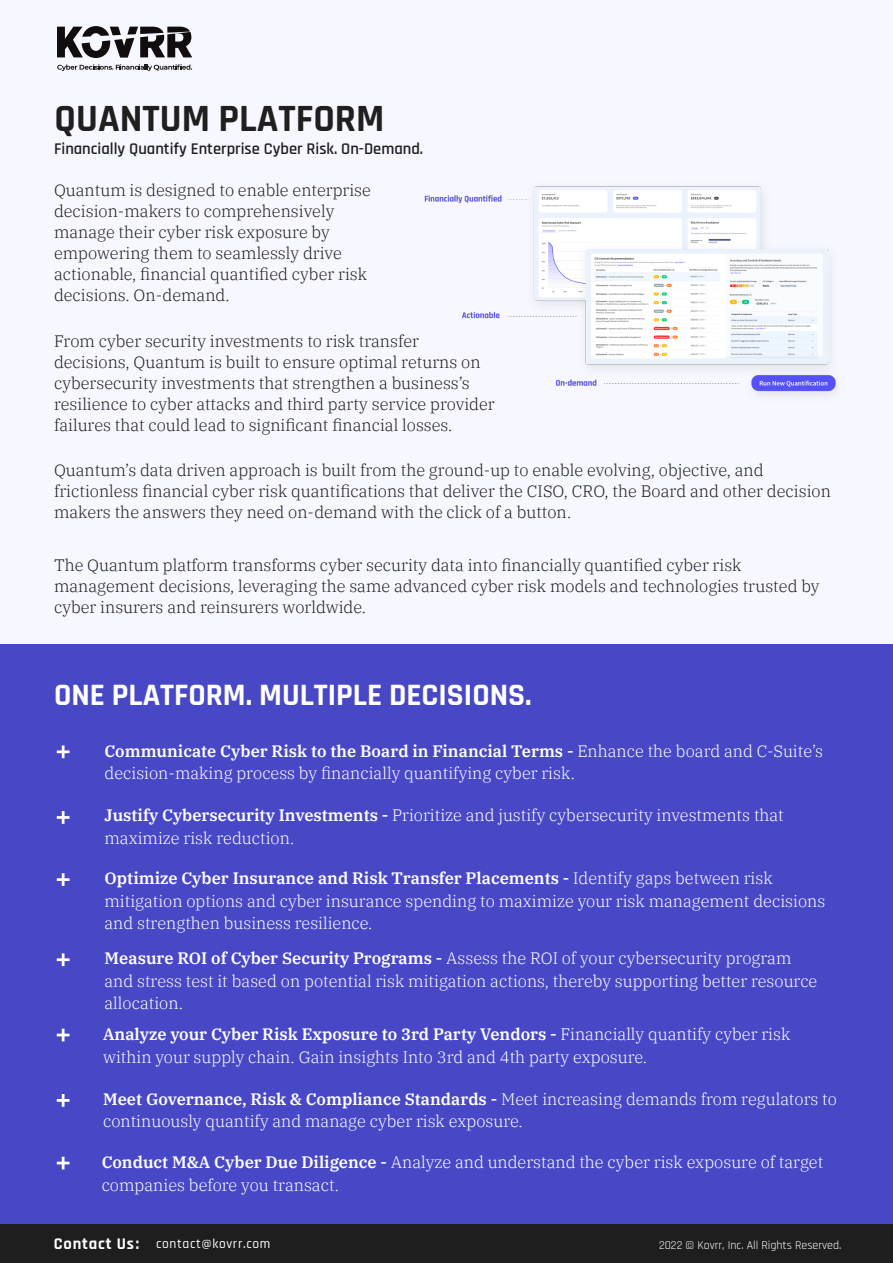
<style>
.page{position:relative;width:893px;height:1263px;background:#f7f7ff}
.page>*{position:absolute;margin:0;border:0;box-sizing:border-box;transform-origin:0 0}
.t1{font:700 39px "Rajdhani";color:#1f1f1f}
.t2{font:700 31.5px "Rajdhani";color:#fff}
.t3{font:300 16.5px/22.5px "IBM Plex Serif";color:#fff}
.t4{font:300 16.5px/21px "IBM Plex Serif";color:#1e1e1e}
.t5{font:600 16.5px "Rajdhani";color:#1f1f1f}
.t6{font:700 16.5px "Rajdhani";letter-spacing:.05em;color:#fff}
.t7{font:500 13.5px "Rajdhani";letter-spacing:.05em;color:#fff}
.t8{font:12px "Rajdhani";color:#fff}
.s1{font-weight:600}
</style>
<div class="page">
<div style="left:0;top:644px;width:893px;height:619px;background:#4848c7"></div>
<div style="left:0;top:1224px;width:893px;height:39px;background:#1e1e1e"></div>
<svg style="left:57px;top:745px;width:13px;height:13px"></svg>
<svg style="left:57px;top:811px;width:13px;height:13px"></svg>
<svg style="left:57px;top:873px;width:13px;height:13px"></svg>
<svg style="left:57px;top:953px;width:13px;height:13px"></svg>
<svg style="left:57px;top:1029px;width:13px;height:12px"></svg>
<svg style="left:57px;top:1094px;width:13px;height:13px"></svg>
<svg style="left:57px;top:1157px;width:13px;height:12px"></svg>
<svg style="left:57px;top:64px;width:135px;height:7px"></svg>
<svg style="left:57px;top:26px;width:135px;height:32px"></svg>
<img style="left:424px;top:186px;width:413px;height:209px">
<h1 class="t1" style="left:54px;top:94px;width:332px">QUANTUM PLATFORM</h1>
<p class="t5" style="left:54px;top:139px;width:371px">Financially Quantify Enterprise Cyber Risk. On-Demand.</p>
<p class="t4" style="left:54px;top:178px;width:318px">Quantum is designed to enable enterprise decision-makers to comprehensively manage their cyber risk exposure by empowering them to seamlessly drive actionable, financial quantified cyber risk decisions. On-demand.</p>
<p class="t4" style="left:54px;top:329px;width:442px">From cyber security investments to risk transfer decisions, Quantum is built to ensure optimal returns on cybersecurity investments that strengthen a business s’ resilience to cyber attacks and third party service provider failures that could lead to significant financial losses.</p>
<p class="t4" style="left:54px;top:458px;width:778px">Quantums’ data driven approach is built from the ground-up to enable evolving, objective, and frictionless financial cyber risk quantifications that deliver the CISO, CRO, the Board and other decision makers the answers they need on-demand with the click of a button.</p>
<p class="t4" style="left:54px;top:553px;width:767px">The Quantum platform transforms cyber security data into financially quantified cyber risk management decisions, leveraging the same advanced cyber risk models and technologies trusted by cyber insurers and reinsurers worldwide.</p>
<h2 class="t2" style="left:54px;top:676px;width:479px">ONE PLATFORM. MULTIPLE DECISIONS.</h2>
<p class="t3" style="left:105px;top:738px;width:720px"><span class="s1">Communicate Cyber Risk to the Board in Financial Terms -</span> Enhance the board and C-Suite s’ decision-making process by financially quantifying cyber risk.</p>
<p class="t3" style="left:105px;top:803px;width:681px"><span class="s1">Justify Cybersecurity Investments -</span> Prioritize and justify cybersecurity investments that maximize risk reduction.</p>
<p class="t3" style="left:105px;top:866px;width:722px"><span class="s1">Optimize Cyber Insurance and Risk Transfer Placements -</span> Identify gaps between risk mitigation options and cyber insurance spending to maximize your risk management decisions and strengthen business resilience.</p>
<p class="t3" style="left:105px;top:946px;width:714px"><span class="s1">Measure ROI of Cyber Security Programs -</span> Assess the ROI of your cybersecurity program and stress test it based on potential risk mitigation actions, thereby supporting better resource allocation.</p>
<p class="t3" style="left:103px;top:1021px;width:689px"><span class="s1">Analyze your Cyber Risk Exposure to 3rd Party Vendors -</span> Financially quantify cyber risk within your supply chain. Gain insights Into 3rd and 4th party exposure.</p>
<p class="t3" style="left:103px;top:1086px;width:735px"><span class="s1">Meet Governance, Risk &amp; Compliance Standards -</span> Meet increasing demands from regulators to continuously quantify and manage cyber risk exposure.</p>
<p class="t3" style="left:102px;top:1150px;width:723px"><span class="s1">Conduct M&amp;A Cyber Due Diligence -</span> Analyze and understand the cyber risk exposure of target companies before you transact.</p>
<p class="t6" style="left:54px;top:1233px;width:87px">Contact Us:</p>
<p class="t7" style="left:156px;top:1236px;width:116px">contact@kovrr.com</p>
<p class="t8" style="left:659px;top:1238px;width:184px">2022 © Kovrr, Inc. All Rights Reserved.</p>
</div>
